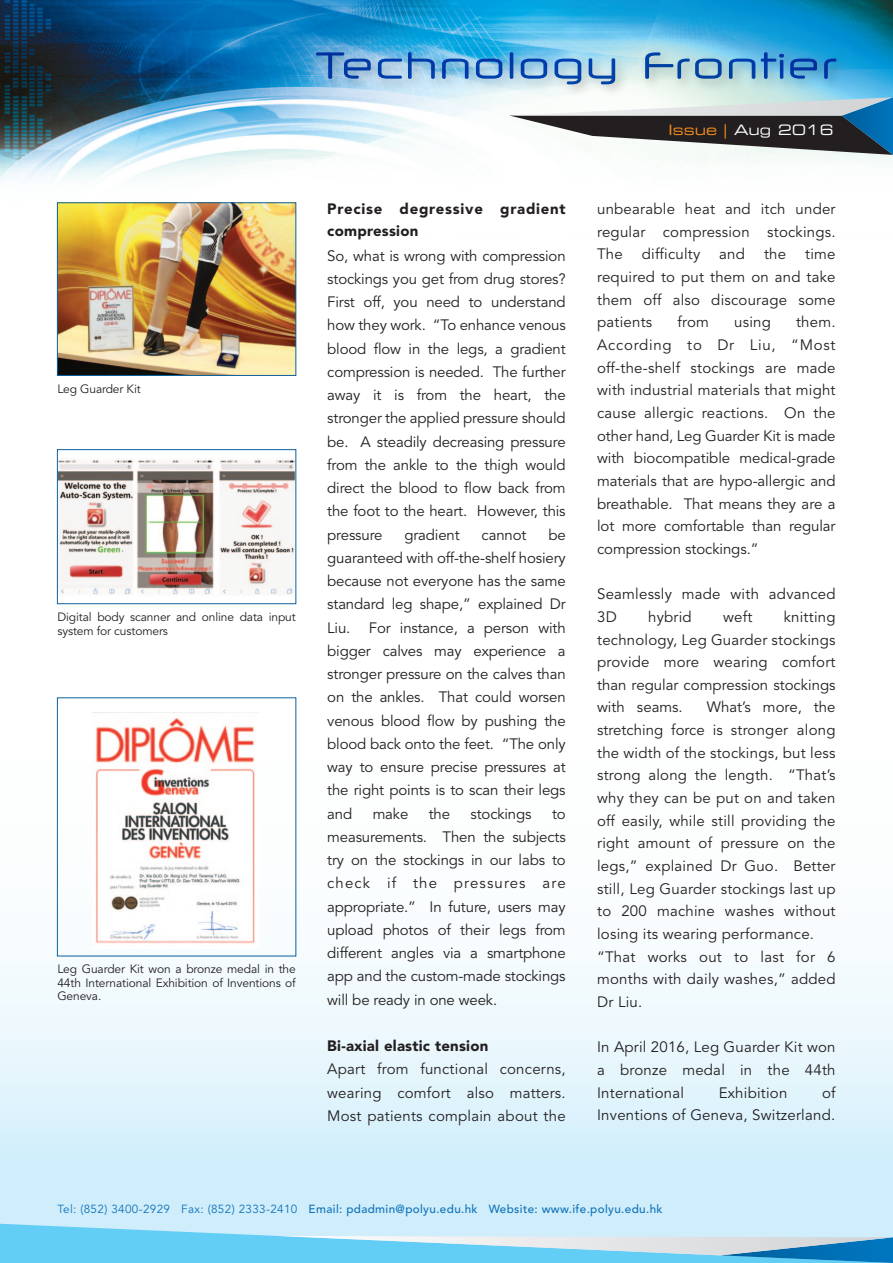
<style>
.page{position:relative;width:893px;height:1263px;background:#fff}
.page>*{position:absolute;margin:0;border:0;box-sizing:border-box;transform-origin:0 0}
.t1{font:15px/22.6px "Avenir";letter-spacing:.015em;color:#231f20;text-align:justify}
.t2{font:900 15px/21.8px "Avenir";letter-spacing:.05em;color:#231f20}
.t3{font:900 15px "Avenir";letter-spacing:.015em;color:#231f20}
.t4{font:15px "Avenir";letter-spacing:-.01em;color:#231f20}
.t5{font:14.4px "Eurostile Extended Two";color:#fff}
.t6{font:12px/13.5px "Avenir";letter-spacing:-.01em;color:#231f20}
.t7{font:500 11.7px "Avenir";letter-spacing:.03em;color:#1073b9}
.s1{color:#f68e1e}
.s2{font-weight:400}
</style>
<div class="page">
<div style="left:0;top:541px;width:893px;height:722px;background:linear-gradient(to bottom,#fff,#d6effb)"></div>
<img style="left:0;top:0;width:893px;height:239px">
<svg style="left:509px;top:97px;width:384px;height:58px"></svg>
<img style="left:307px;top:44px;width:547px;height:58px">
<svg style="left:316px;top:52px;width:55px;height:27px"></svg>
<svg style="left:378px;top:59px;width:24px;height:20px"></svg>
<svg style="left:408px;top:52px;width:27px;height:27px"></svg>
<svg style="left:442px;top:59px;width:27px;height:20px"></svg>
<svg style="left:476px;top:59px;width:26px;height:20px"></svg>
<hr style="left:510px;top:52px;width:3px;height:27px;background:#002660;border-radius:2px">
<svg style="left:521px;top:59px;width:26px;height:20px"></svg>
<svg style="left:555px;top:59px;width:26px;height:25px"></svg>
<svg style="left:589px;top:58px;width:26px;height:26px"></svg>
<svg style="left:645px;top:52px;width:77px;height:27px;background:#8cb4cd"></svg>
<svg style="left:729px;top:59px;width:26px;height:20px"></svg>
<svg style="left:761px;top:52px;width:23px;height:27px"></svg>
<svg style="left:790px;top:59px;width:27px;height:20px"></svg>
<svg style="left:824px;top:59px;width:12px;height:20px"></svg>
<svg style="left:0;top:1224px;width:893px;height:39px;background:#8ed3f0"></svg>
<img style="left:59px;top:205px;width:235px;height:169px">
<div style="left:57px;top:203px;width:239px;height:173px;border:1px solid #0c619d"></div>
<img style="left:59px;top:459px;width:235px;height:138px">
<div style="left:57px;top:449px;width:239px;height:155px;border:1px solid #0c619d"></div>
<img style="left:92px;top:712px;width:167px;height:236px">
<p class="t6" style="left:57px;top:382px;width:85px">Leg Guarder Kit</p>
<p class="t6" style="left:57px;top:610px;width:240px">Digital body scanner and online data input system for customers</p>
<p class="t6" style="left:57px;top:963px;width:240px;text-align:justify">Leg Guarder Kit won a bronze medal in the 44th International Exhibition of Inventions of Geneva.</p>
<p class="t2" style="left:327px;top:198px;width:240px">Precise degressive gradient compression</p>
<p class="t1" style="left:327px;top:244px;width:240px;line-height:23.2px">So, what is wrong with compression stockings you get from drug stores?<br>First off, you need to understand how they work. “To enhance venous blood flow in the legs, a gradient compression is needed. The further away it is from the heart, the stronger the applied pressure should be. A steadily decreasing pressure from the ankle to the thigh would direct the blood to flow back from the foot to the heart. However, this pressure</p>
<p class="t1" style="left:327px;top:523px;width:240px;line-height:23.2px;text-indent:221px">be guaranteed with off-the-shelf hosiery because not everyone has the same standard leg shape,” explained Dr Liu. For instance, a person with bigger calves may experience a stronger pressure on the calves than on the ankles. That could worsen venous blood flow by pushing the blood back onto the feet. “The only way to ensure precise pressures at the right points is to scan their legs and</p>
<p class="t4" style="left:404px;top:526px;width:57px">gradient</p>
<p class="t1" style="left:482px;top:524px;width:46px">cannot</p>
<p class="t1" style="left:373px;top:803px;width:37px">make</p>
<p class="t1" style="left:429px;top:803px;width:23px">the</p>
<p class="t4" style="left:471px;top:805px;width:63px">stockings</p>
<p class="t1" style="left:327px;top:802px;width:240px;line-height:23.2px;text-indent:225px">to measurements. Then the subjects try on the stockings in our labs to check if the pressures are appropriate.” In future, users may upload photos of their legs from different angles via a smartphone app and the custom-made stockings will be ready in one week.</p>
<p class="t3" style="left:327px;top:1037px;width:163px">Bi-axial elastic tension</p>
<p class="t1" style="left:327px;top:1058px;width:240px;line-height:23.2px">Apart from functional concerns, wearing comfort also matters.<br>Most patients complain about the</p>
<p class="t5" style="left:668px;top:120px;width:167px"><span class="s1">Issue |</span> Aug 2016</p>
<p class="t1" style="left:597px;top:198px;width:240px">unbearable heat and itch under regular compression stockings.<br>The</p>
<p class="t1" style="left:642px;top:243px;width:60px">difficulty</p>
<p class="t1" style="left:719px;top:243px;width:27px">and</p>
<p class="t1" style="left:764px;top:243px;width:24px">the</p>
<p class="t1" style="left:597px;top:243px;width:240px;text-indent:208px">time required to put them on and take them off also discourage some patients</p>
<p class="t1" style="left:677px;top:311px;width:33px">from</p>
<p class="t1" style="left:734px;top:311px;width:38px">using</p>
<p class="t1" style="left:597px;top:311px;width:240px;text-indent:199px">them.<br>According to Dr Liu, “Most off-the-shelf stockings are made with industrial materials that might cause allergic reactions. On the other hand, Leg Guarder Kit is made with biocompatible medical-grade materials that are hypo-allergic and breathable. That means they are a lot more comfortable than regular compression stockings.”</p>
<p class="t1" style="left:597px;top:583px;width:240px">Seamlessly made with advanced<br>3D</p>
<p class="t1" style="left:648px;top:606px;width:45px">hybrid</p>
<p class="t1" style="left:723px;top:606px;width:31px">weft</p>
<p class="t1" style="left:597px;top:606px;width:240px;text-indent:187px">knitting technology, Leg Guarder stockings provide more wearing comfort than regular compression stockings with seams.</p>
<p class="t1" style="left:597px;top:696px;width:240px;text-align:left;text-indent:110px">What’s more, the stretching force is stronger along the width of the stockings, but less strong along the length. “That’s why they can be put on and taken off easily, while still providing the right amount of pressure on the legs,” explained Dr Guo. Better still, Leg Guarder stockings last up to 200 machine washes without losing its wearing performance. “That works out to last for 6 months with daily washes,” added<br>Dr Liu.</p>
<p class="t1" style="left:597px;top:1036px;width:240px">In April 2016, Leg Guarder Kit won a bronze medal in the 44th International</p>
<p class="t1" style="left:597px;top:1081px;width:240px;text-align:right">of<br>Inventions of Geneva, Switzerland.</p>
<p class="t1" style="left:719px;top:1081px;width:70px">Exhibition</p>
<p class="t7" style="left:57px;top:1202px;width:607px"><span class="s2">Tel: (852) 3400-2929 Fax: (852) 2333-2410</span> Email: pdadmin@polyu.edu.hk Website: www.ife.polyu.edu.hk</p>
</div>
